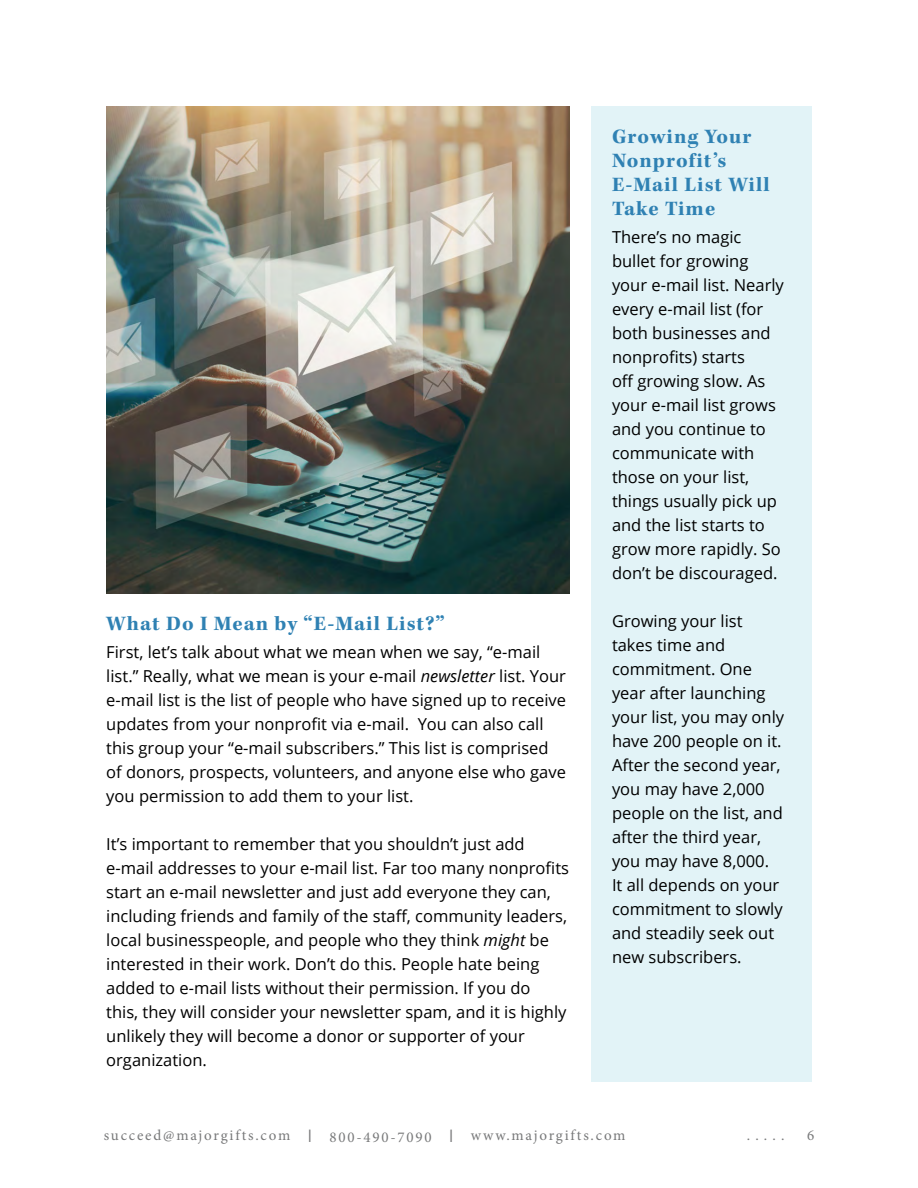
<style>
.page{position:relative;width:918px;height:1188px;background:#fff}
.page>*{position:absolute;margin:0;border:0;box-sizing:border-box;transform-origin:0 0}
.t1{font:700 21px/24px "Kepler Std";letter-spacing:.05em;color:#2f81b3}
.t2{font:16.5px/24px "Open Sans";color:#000}
.t3{font:15px "Minion Pro";letter-spacing:.12em;color:#78797a}
.s1{font-style:italic}
.s2{font-family:"Open Sans";font-size:17.25px}
</style>
<div class="page">
<div style="left:591px;top:106px;width:221px;height:976px;background:#e2f3f7"></div>
<img style="left:106px;top:106px;width:463px;height:488px">
<p class="t1" style="left:106px;top:612px;width:340px">What Do I Mean by “E-Mail List?”</p>
<p class="t2" style="left:106px;top:640px;width:461px">First, let’s talk about what we mean when we say, “e-mail list.” Really, what we mean is your e-mail <span class="s1">newsletter</span> list. Your e-mail list is the list of people who have signed up to receive updates from your nonprofit via e-mail. You can also call this group your “e-mail subscribers.” This list is comprised of donors, prospects, volunteers, and anyone else who gave you permission to add them to your list.</p>
<p class="t2" style="left:106px;top:832px;width:464px">It’s important to remember that you shouldn’t just add e-mail addresses to your e-mail list. Far too many nonprofits start an e-mail newsletter and just add everyone they can, including friends and family of the staff, community leaders, local businesspeople, and people who they think <span class="s1">might</span> be interested in their work. Don’t do this. People hate being added to e-mail lists without their permission. If you do<br>this, they will consider your newsletter spam, and it is highly unlikely they will become a donor or supporter of your organization.</p>
<p class="t1" style="left:612px;top:125px;width:159px">Growing Your<br>Nonprofit’s<br>E-Mail List Will<br>Take Time</p>
<p class="t2" style="left:612px;top:225px;width:173px">There’s no magic bullet for growing your e-mail list. Nearly every e-mail list (for both businesses and nonprofits) starts<br>off growing slow. As your e-mail list grows and you continue to communicate with those on your list, things usually pick up and the list starts to grow more rapidly. So don’t be discouraged.</p>
<p class="t2" style="left:612px;top:609px;width:174px">Growing your list takes time and commitment. One year after launching your list, you may only have 200 people on it.<br>After the second year, you may have 2,000 people on the list, and after the third year, you may have 8,000.<br>It all depends on your commitment to slowly and steadily seek out new subscribers.</p>
<p class="t3" style="left:104px;top:1125px;width:523px">succeed@majorgifts.com <span class="s2">I</span> 800-490-7090 <span class="s2">I</span> www.majorgifts.com</p>
<p class="t3" style="left:747px;top:1125px;width:39px">. . . . .</p>
<p class="t3" style="left:807px;top:1125px;width:9px">6</p>
</div>
